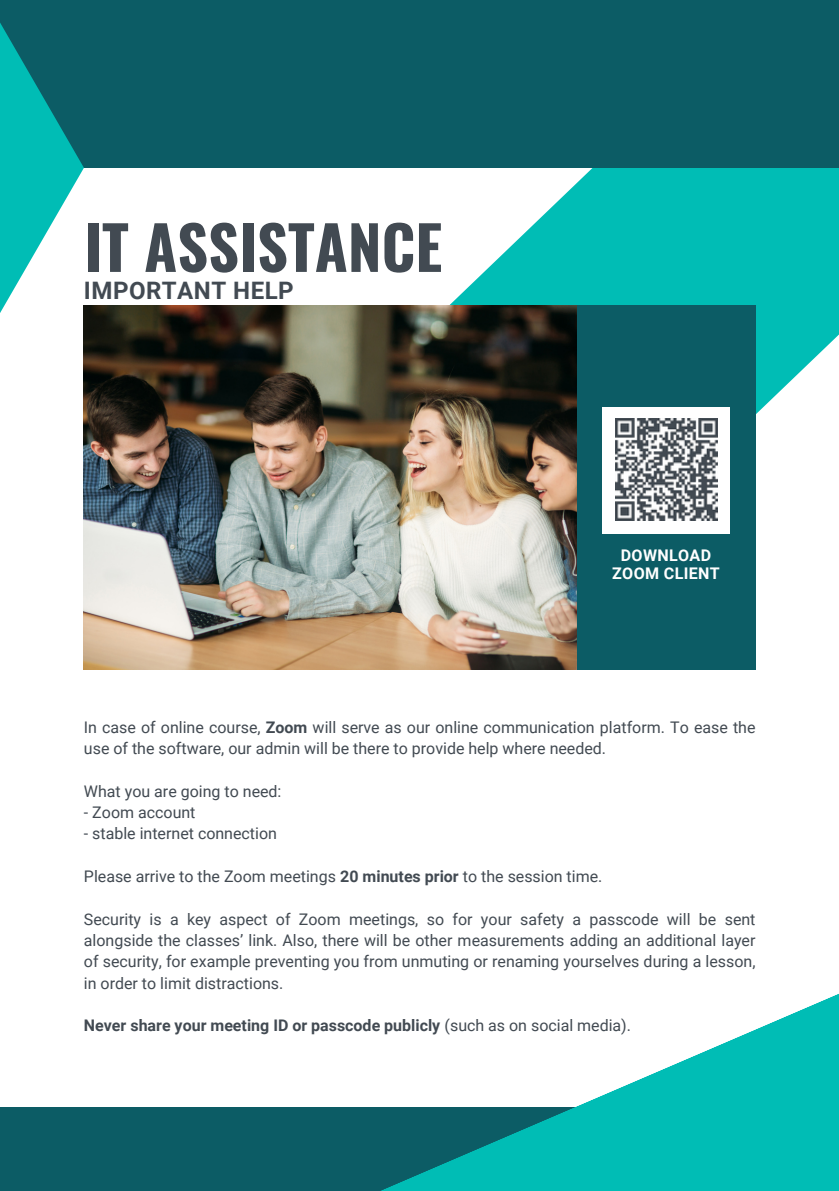
<style>
.page{position:relative;width:839px;height:1191px;background:#fff}
.page>*{position:absolute;margin:0;border:0;box-sizing:border-box;transform-origin:0 0}
.t1{font:700 60px "Oswald";color:#424a52}
.t2{font:700 24px "Roboto";letter-spacing:.02em;color:#424a52}
.t3{font:16px/21.4px "Roboto";color:#424a52}
.t4{font:700 16px "Roboto";color:#424a52}
.t5{font:700 16px/18.8px "Roboto";letter-spacing:.02em;color:#fff;text-align:center}
.s1{font-weight:700}
.s2{font-weight:400}
</style>
<div class="page">
<svg style="left:449px;top:168px;width:389px;height:395px;fill:#00bdb5"></svg>
<img style="left:84px;top:305px;width:493px;height:365px">
<div style="left:577px;top:305px;width:178px;height:365px;background:#0c5c65"></div>
<div style="left:0;top:0;width:838px;height:168px;background:#0c5c65"></div>
<svg style="left:0;top:23px;width:84px;height:383px"></svg>
<div style="left:0;top:1107px;width:764px;height:84px;background:#0c5c65"></div>
<svg style="left:381px;top:994px;width:457px;height:197px"></svg>
<div style="left:602px;top:407px;width:127px;height:127px;background:#fff"></div>
<img style="left:615px;top:419px;width:102px;height:102px">
<h1 class="t1" style="left:84px;top:200px;width:360px">IT ASSISTANCE</h1>
<h2 class="t2" style="left:84px;top:277px;width:211px">IMPORTANT HELP</h2>
<p class="t5" style="left:612px;top:546px;width:109px">DOWNLOAD<br>ZOOM CLIENT</p>
<p class="t3" style="left:84px;top:717px;width:673px">In case of online course, <span class="s1">Zoom</span> will serve as our online communication platform. To ease the use of the software, our admin will be there to provide help where needed.</p>
<p class="t3" style="left:84px;top:781px;width:199px">What you are going to need:</p>
<p class="t3" style="left:84px;top:802px;width:113px">- Zoom account</p>
<p class="t3" style="left:84px;top:823px;width:194px">- stable internet connection</p>
<p class="t3" style="left:84px;top:866px;width:520px">Please arrive to the Zoom meetings <span class="s1">20 minutes prior</span> to the session time.</p>
<p class="t3" style="left:84px;top:909px;width:673px;text-align:justify">Security is a key aspect of Zoom meetings, so for your safety a passcode will be sent alongside the classes’ link. Also, there will be other measurements adding an additional layer of security, for example preventing you from unmuting or renaming yourselves during a lesson, in order to limit distractions.</p>
<p class="t4" style="left:84px;top:1017px;width:548px">Never share your meeting ID or passcode publicly <span class="s2">(such as on social media).</span></p>
</div>
